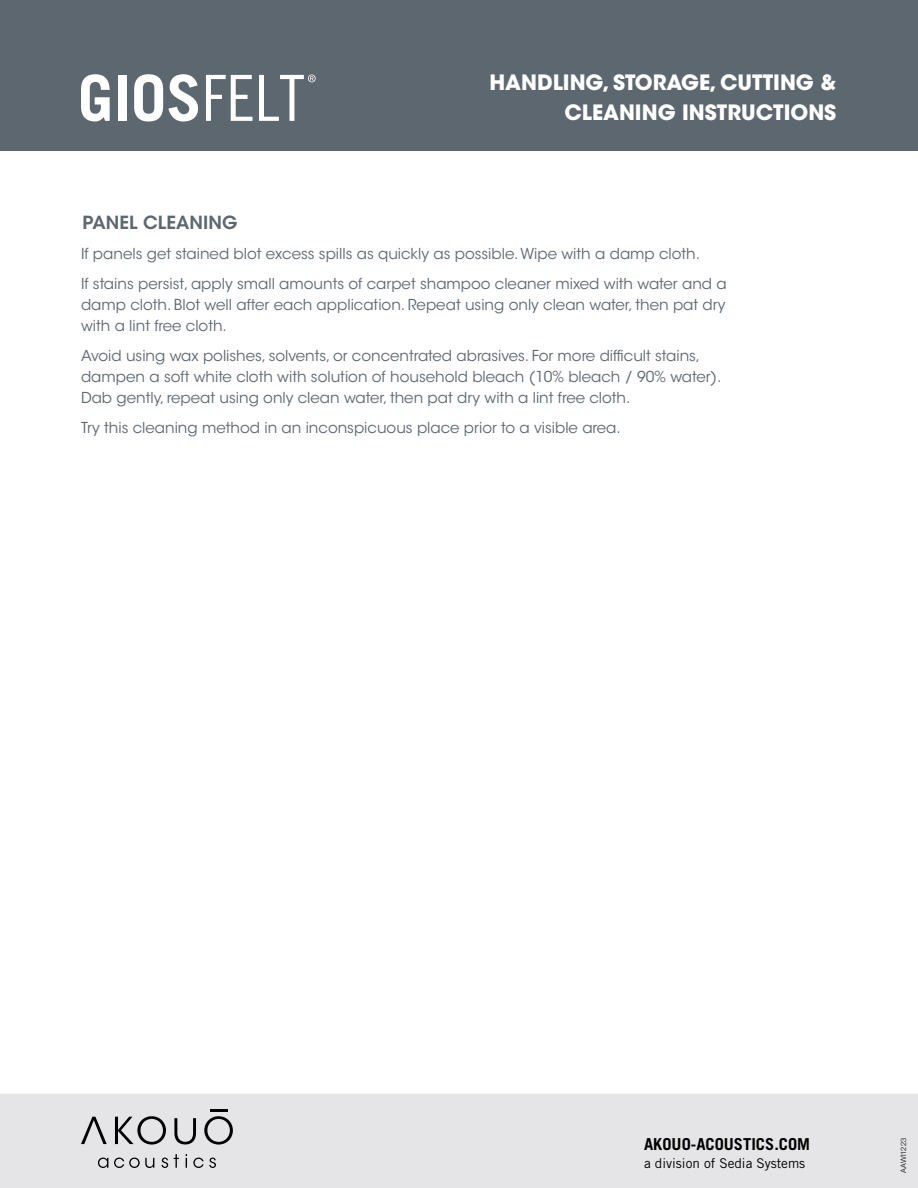
<style>
.page{position:relative;width:918px;height:1188px;background:#fff}
.page>*{position:absolute;margin:0;border:0;box-sizing:border-box;transform-origin:0 0}
.t1{font:700 63.75px "Trade Gothic LT Std";color:#fff}
.t2{font:700 21px/30px "ITC Avant Garde Std";color:#fff;text-align:right}
.t3{font:600 18px "ITC Avant Garde Std";letter-spacing:.005em;color:#5d6770}
.t4{font:700 16.5px "Trade Gothic LT Std";color:#000}
.t5{font:15px/21px "ITC Avant Garde Std";color:#5d6770}
.t6{font:13.5px "Trade Gothic LT Std";color:#000}
.t7{font:300 7.5px "Helvetica Neue LT Std";color:#000}
.s1{font-family:"Trade Gothic LT Std Cn 18";font-weight:400}
</style>
<div class="page">
<div style="left:0;top:0;width:918px;height:150px;background:#5d6770"></div>
<div style="left:0;top:1094px;width:918px;height:94px;background:#e5e4e6"></div>
<svg style="left:81px;top:1117px;width:26px;height:27px"></svg>
<svg style="left:115px;top:1116px;width:51px;height:29px"></svg>
<svg style="left:174px;top:1118px;width:22px;height:26px"></svg>
<svg style="left:204px;top:1116px;width:29px;height:29px"></svg>
<hr style="left:210px;top:1109px;width:17px;height:3px;background:#000">
<svg style="left:98px;top:1158px;width:10px;height:10px"></svg>
<svg style="left:114px;top:1158px;width:40px;height:10px"></svg>
<svg style="left:162px;top:1158px;width:6px;height:10px"></svg>
<svg style="left:174px;top:1154px;width:5px;height:14px"></svg>
<svg style="left:186px;top:1154px;width:1px;height:14px"></svg>
<svg style="left:193px;top:1158px;width:23px;height:10px"></svg>
<svg style="left:308px;top:75px;width:8px;height:7px"></svg>
<h1 class="t1" style="left:78px;top:59px;width:228px">GIOS<span class="s1">FELT</span></h1>
<h2 class="t2" style="left:489px;top:67px;width:348px">HANDLING, STORAGE, CUTTING &amp;<br>CLEANING INSTRUCTIONS</h2>
<p class="t3" style="left:82px;top:211px;width:156px">PANEL CLEANING</p>
<p class="t5" style="left:81px;top:239px;width:647px;line-height:30px">If panels get stained blot excess spills as quickly as possible. Wipe with a damp cloth.<br>If stains persist, apply small amounts of carpet shampoo cleaner mixed with water and a</p>
<p class="t5" style="left:81px;top:295px;width:646px">damp cloth. Blot well after each application. Repeat using only clean water, then pat dry with a lint free cloth.</p>
<p class="t5" style="left:81px;top:346px;width:642px">Avoid using wax polishes, solvents, or concentrated abrasives. For more difficult stains, dampen a soft white cloth with solution of household bleach (10% bleach / 90% water).<br>Dab gently, repeat using only clean water, then pat dry with a lint free cloth.</p>
<p class="t5" style="left:81px;top:418px;width:541px">Try this cleaning method in an inconspicuous place prior to a visible area.</p>
<p class="t4" style="left:644px;top:1134px;width:168px">AKOUO-ACOUSTICS.COM</p>
<p class="t6" style="left:644px;top:1155px;width:163px">a division of Sedia Systems</p>
<p class="t7" style="left:899px;top:1173px;width:36px;rotate:-90deg">AAWI1223</p>
</div>
